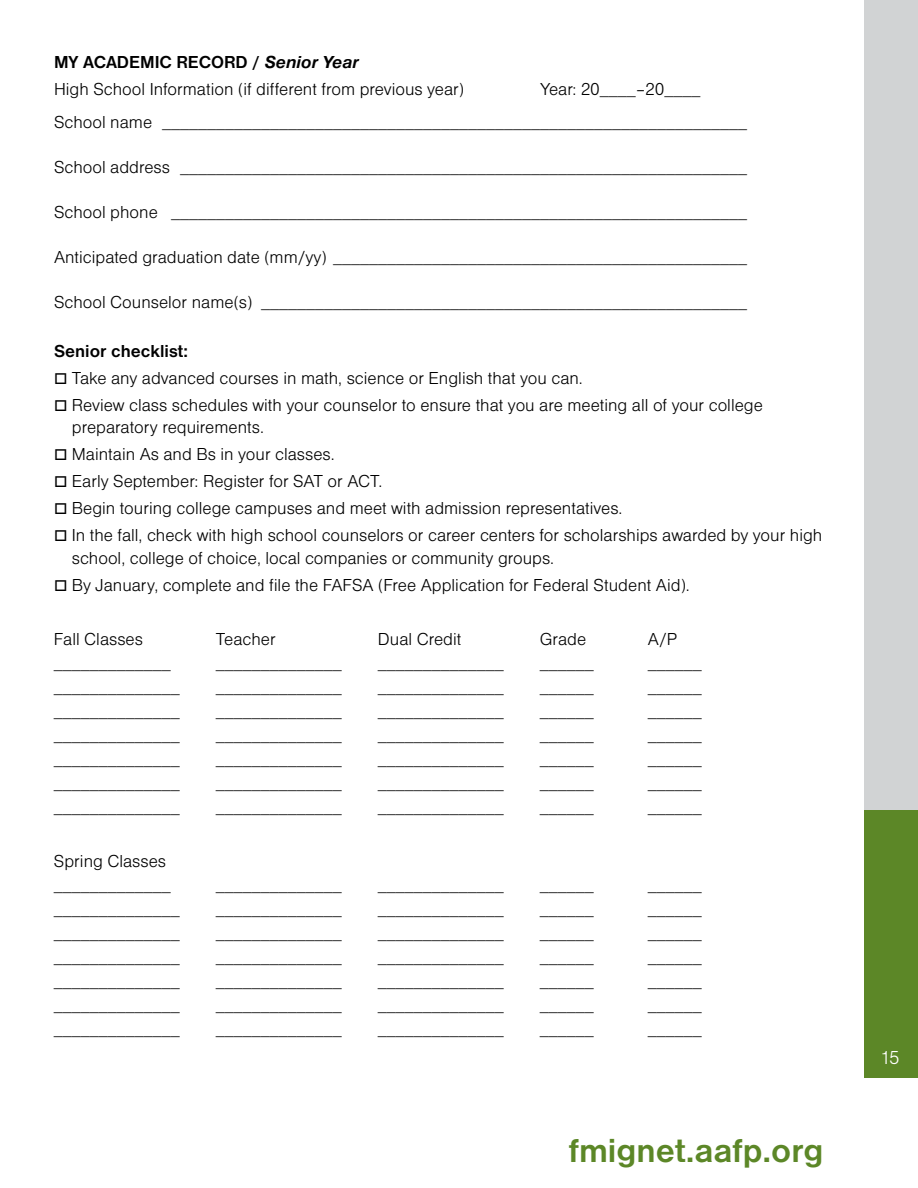
<style>
.page{position:relative;width:918px;height:1188px;background:#fff}
.page>*{position:absolute;margin:0;border:0;box-sizing:border-box;transform-origin:0 0}
.t1{font:700 34.5px "Nimbus San D";color:#5c8727}
.t2{font:19.5px "Nimbus San D Ligh";color:#fff}
.t3{font:18px/22.5px "Nimbus San D Ligh";color:#000}
.t4{font:700 18px "Nimbus San D";color:#000}
.s1{font-style:italic}
</style>
<div class="page">
<div style="left:864px;top:0;width:54px;height:1050px;background:#d1d3d4"></div>
<div style="left:864px;top:810px;width:54px;height:267px;background:#5c8727"></div>
<p class="t4" style="left:54px;top:52px;width:306px">MY ACADEMIC RECORD / <span class="s1">Senior Year</span></p>
<p class="t3" style="left:54px;top:78px;width:412px">High School Information (if different from previous year)</p>
<p class="t3" style="left:54px;top:73px;width:694px;line-height:33px;text-indent:486px">Year: 20____–20____<br>School name _________________________________________________________________</p>
<p class="t3" style="left:54px;top:156px;width:694px">School address _______________________________________________________________</p>
<p class="t3" style="left:54px;top:201px;width:694px">School phone ________________________________________________________________</p>
<p class="t3" style="left:54px;top:246px;width:694px">Anticipated graduation date (mm/yy) ______________________________________________</p>
<p class="t3" style="left:54px;top:291px;width:694px">School Counselor name(s) ______________________________________________________</p>
<p class="t4" style="left:54px;top:341px;width:136px">Senior checklist:</p>
<p class="t3" style="left:54px;top:366px;width:530px">□ Take any advanced courses in math, science or English that you can.</p>
<p class="t3" style="left:72px;top:393px;width:693px;text-indent:-18px">□ Review class schedules with your counselor to ensure that you are meeting all of your college preparatory requirements.</p>
<p class="t3" style="left:54px;top:443px;width:282px">□ Maintain As and Bs in your classes.</p>
<p class="t3" style="left:54px;top:470px;width:330px">□ Early September: Register for SAT or ACT.</p>
<p class="t3" style="left:54px;top:497px;width:570px">□ Begin touring college campuses and meet with admission representatives.</p>
<p class="t3" style="left:72px;top:524px;width:752px;text-indent:-18px">□ In the fall, check with high school counselors or career centers for scholarships awarded by your high school, college of choice, local companies or community groups.</p>
<p class="t3" style="left:54px;top:573px;width:637px">□ By January, complete and file the FAFSA (Free Application for Federal Student Aid).</p>
<p class="t3" style="left:54px;top:627px;width:90px">Fall Classes</p>
<p class="t3" style="left:216px;top:627px;width:61px">Teacher</p>
<p class="t3" style="left:378px;top:627px;width:85px">Dual Credit</p>
<p class="t3" style="left:540px;top:627px;width:48px">Grade</p>
<p class="t3" style="left:648px;top:627px;width:31px">A/P</p>
<p class="t3" style="left:54px;top:651px;width:119px">_____________</p>
<p class="t3" style="left:216px;top:651px;width:127px">______________</p>
<p class="t3" style="left:378px;top:651px;width:128px">______________</p>
<p class="t3" style="left:540px;top:651px;width:55px">______</p>
<p class="t3" style="left:648px;top:651px;width:55px">______</p>
<p class="t3" style="left:54px;top:675px;width:128px">______________</p>
<p class="t3" style="left:216px;top:675px;width:127px">______________</p>
<p class="t3" style="left:378px;top:675px;width:128px">______________</p>
<p class="t3" style="left:540px;top:675px;width:55px">______</p>
<p class="t3" style="left:648px;top:675px;width:55px">______</p>
<p class="t3" style="left:54px;top:699px;width:128px">______________</p>
<p class="t3" style="left:216px;top:699px;width:127px">______________</p>
<p class="t3" style="left:378px;top:699px;width:128px">______________</p>
<p class="t3" style="left:540px;top:699px;width:55px">______</p>
<p class="t3" style="left:648px;top:699px;width:55px">______</p>
<p class="t3" style="left:54px;top:723px;width:128px">______________</p>
<p class="t3" style="left:216px;top:723px;width:127px">______________</p>
<p class="t3" style="left:378px;top:723px;width:128px">______________</p>
<p class="t3" style="left:540px;top:723px;width:55px">______</p>
<p class="t3" style="left:648px;top:723px;width:55px">______</p>
<p class="t3" style="left:54px;top:747px;width:128px">______________</p>
<p class="t3" style="left:216px;top:747px;width:127px">______________</p>
<p class="t3" style="left:378px;top:747px;width:128px">______________</p>
<p class="t3" style="left:540px;top:747px;width:55px">______</p>
<p class="t3" style="left:648px;top:747px;width:55px">______</p>
<p class="t3" style="left:54px;top:771px;width:128px">______________</p>
<p class="t3" style="left:216px;top:771px;width:127px">______________</p>
<p class="t3" style="left:378px;top:771px;width:128px">______________</p>
<p class="t3" style="left:540px;top:771px;width:55px">______</p>
<p class="t3" style="left:648px;top:771px;width:55px">______</p>
<p class="t3" style="left:54px;top:795px;width:128px">______________</p>
<p class="t3" style="left:216px;top:795px;width:127px">______________</p>
<p class="t3" style="left:378px;top:795px;width:128px">______________</p>
<p class="t3" style="left:540px;top:795px;width:55px">______</p>
<p class="t3" style="left:648px;top:795px;width:55px">______</p>
<p class="t3" style="left:54px;top:849px;width:119px;line-height:24px">Spring Classes _____________</p>
<p class="t3" style="left:216px;top:873px;width:127px">______________</p>
<p class="t3" style="left:378px;top:873px;width:128px">______________</p>
<p class="t3" style="left:540px;top:873px;width:55px">______</p>
<p class="t3" style="left:648px;top:873px;width:55px">______</p>
<p class="t3" style="left:54px;top:897px;width:128px">______________</p>
<p class="t3" style="left:216px;top:897px;width:127px">______________</p>
<p class="t3" style="left:378px;top:897px;width:128px">______________</p>
<p class="t3" style="left:540px;top:897px;width:55px">______</p>
<p class="t3" style="left:648px;top:897px;width:55px">______</p>
<p class="t3" style="left:54px;top:921px;width:128px">______________</p>
<p class="t3" style="left:216px;top:921px;width:127px">______________</p>
<p class="t3" style="left:378px;top:921px;width:128px">______________</p>
<p class="t3" style="left:540px;top:921px;width:55px">______</p>
<p class="t3" style="left:648px;top:921px;width:55px">______</p>
<p class="t3" style="left:54px;top:945px;width:128px">______________</p>
<p class="t3" style="left:216px;top:945px;width:127px">______________</p>
<p class="t3" style="left:378px;top:945px;width:128px">______________</p>
<p class="t3" style="left:540px;top:945px;width:55px">______</p>
<p class="t3" style="left:648px;top:945px;width:55px">______</p>
<p class="t3" style="left:54px;top:969px;width:128px">______________</p>
<p class="t3" style="left:216px;top:969px;width:127px">______________</p>
<p class="t3" style="left:378px;top:969px;width:128px">______________</p>
<p class="t3" style="left:540px;top:969px;width:55px">______</p>
<p class="t3" style="left:648px;top:969px;width:55px">______</p>
<p class="t3" style="left:54px;top:993px;width:128px">______________</p>
<p class="t3" style="left:216px;top:993px;width:127px">______________</p>
<p class="t3" style="left:378px;top:993px;width:128px">______________</p>
<p class="t3" style="left:540px;top:993px;width:55px">______</p>
<p class="t3" style="left:648px;top:993px;width:55px">______</p>
<p class="t3" style="left:54px;top:1017px;width:128px">______________</p>
<p class="t3" style="left:216px;top:1017px;width:127px">______________</p>
<p class="t3" style="left:378px;top:1017px;width:128px">______________</p>
<p class="t3" style="left:540px;top:1017px;width:55px">______</p>
<p class="t3" style="left:648px;top:1017px;width:55px">______</p>
<h1 class="t1" style="left:569px;top:1131px;width:256px">fmignet.aafp.org</h1>
<p class="t2" style="left:883px;top:1047px;width:18px">15</p>
</div>
